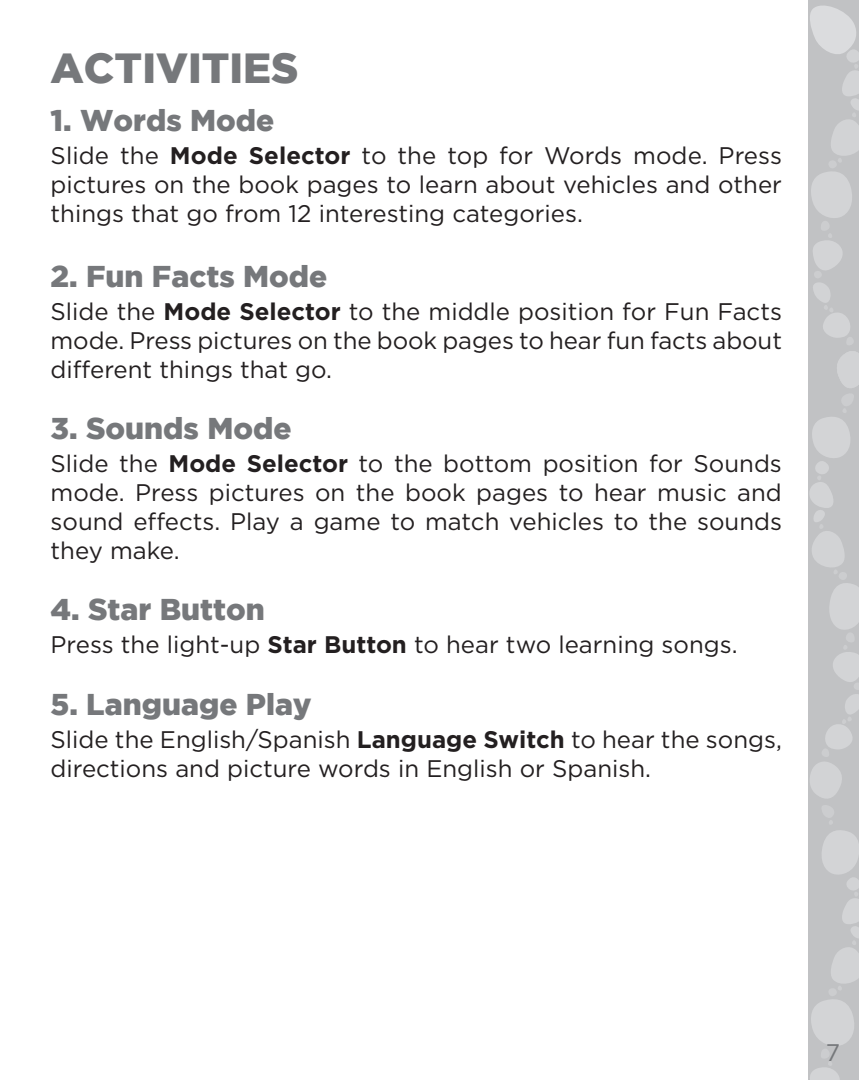
<style>
.page{position:relative;width:859px;height:1080px;background:#fff}
.page>*{position:absolute;margin:0;border:0;box-sizing:border-box;transform-origin:0 0}
.t1{font:900 42px "Gotham";color:#76787b}
.t2{font:900 30px "Gotham";color:#76787b}
.t3{font:24px/28.8px "Gotham";color:#231f20;text-align:justify}
.t4{font:24px "Gotham";color:#76787b}
.s1{font-family:"Gotham HTF";font-weight:700}
</style>
<div class="page">
<svg style="left:808px;top:0;width:51px;height:1080px;background:#c7c8ca"></svg>
<h1 class="t1" style="left:51px;top:43px;width:250px">ACTIVITIES</h1>
<p class="t2" style="left:51px;top:103px;width:225px">1. Words Mode</p>
<p class="t3" style="left:51px;top:141px;width:733px">Slide the <span class="s1">Mode Selector</span> to the top for Words mode. Press pictures on the book pages to learn about vehicles and other things that go from 12 interesting categories.</p>
<p class="t2" style="left:51px;top:259px;width:278px">2. Fun Facts Mode</p>
<p class="t3" style="left:51px;top:297px;width:733px">Slide the <span class="s1">Mode Selector</span> to the middle position for Fun Facts mode. Press pictures on the book pages to hear fun facts about different things that go.</p>
<p class="t2" style="left:51px;top:411px;width:242px">3. Sounds Mode</p>
<p class="t3" style="left:51px;top:449px;width:733px">Slide the <span class="s1">Mode Selector</span> to the bottom position for Sounds mode. Press pictures on the book pages to hear music and sound effects. Play a game to match vehicles to the sounds they make.</p>
<p class="t2" style="left:51px;top:592px;width:216px">4. Star Button</p>
<p class="t3" style="left:51px;top:630px;width:688px">Press the light-up <span class="s1">Star Button</span> to hear two learning songs.</p>
<p class="t2" style="left:51px;top:687px;width:263px">5. Language Play</p>
<p class="t3" style="left:51px;top:724px;width:733px">Slide the English/Spanish <span class="s1">Language Switch</span> to hear the songs, directions and picture words in English or Spanish.</p>
<p class="t4" style="left:826px;top:1039px;width:16px">7</p>
</div>
